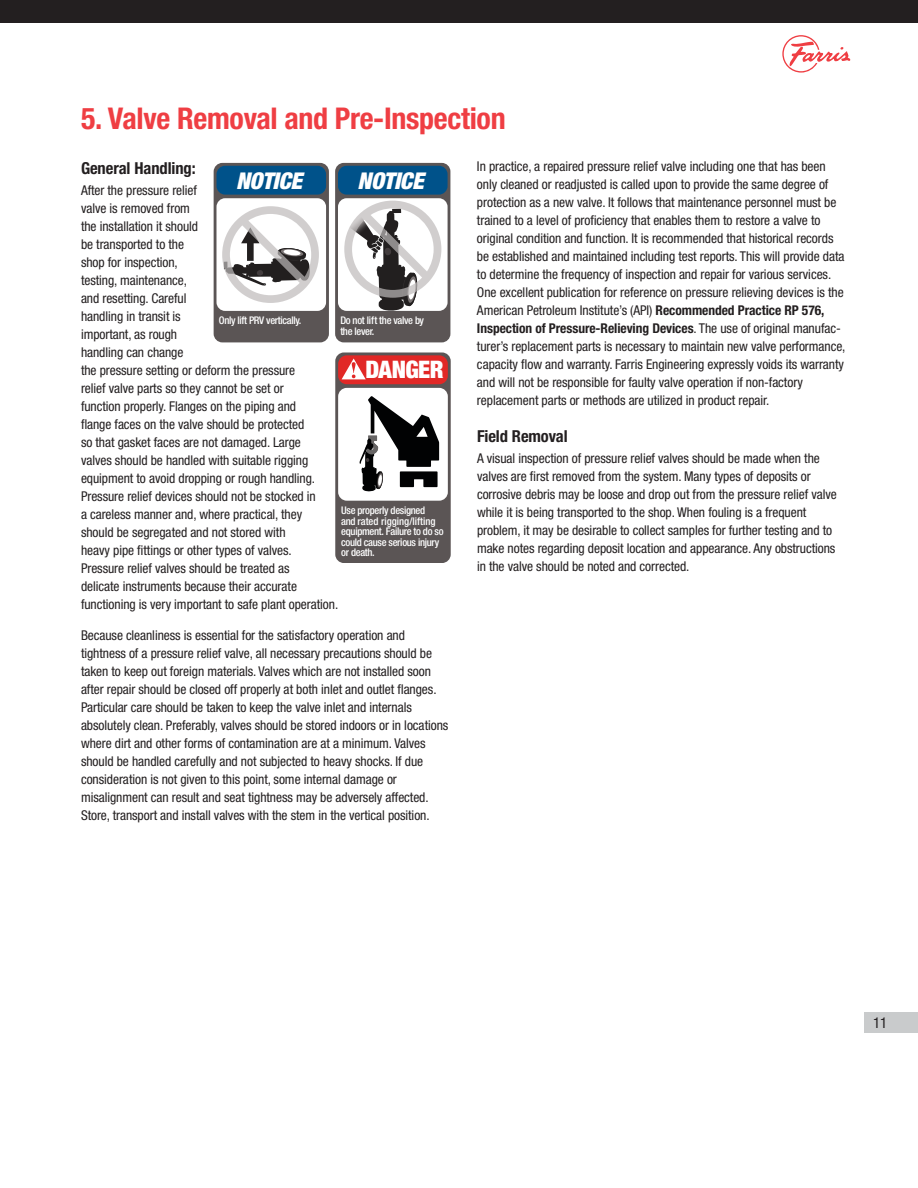
<style>
.page{position:relative;width:918px;height:1188px;background:#fff}
.page>*{position:absolute;margin:0;border:0;box-sizing:border-box;transform-origin:0 0}
.t1{font:700 condensed 30px "Helvetica Neue LT Std";letter-spacing:-.01em;color:#ef3e43}
.t2{font:900 condensed 24.15px "Helvetica Neue LT Std";letter-spacing:-.03em;color:#fff}
.t3{font:italic 900 condensed 23.1px "Helvetica Neue LT Std";letter-spacing:-.01em;color:#fff}
.t4{font:700 condensed 16.5px "Helvetica Neue LT Std";letter-spacing:-.005em;color:#231f20}
.t5{font:condensed 15px "Helvetica Neue LT Std";color:#231f20}
.t6{font:condensed 13.5px/18px "Helvetica Neue LT Std";letter-spacing:-.005em;color:#231f20}
.t7{font:500 condensed 10.5px/10.5px "Helvetica Neue LT Std";letter-spacing:-.03em;color:#fff}
.s1{font-weight:700}
</style>
<div class="page">
<div style="left:0;top:0;width:918px;height:22px;background:#231f20"></div>
<div style="left:864px;top:1012px;width:54px;height:22px;background:#c9cbcc"></div>
<svg style="left:782px;top:35px;width:68px;height:38px"></svg>
<div style="left:214px;top:163px;width:115px;height:179px;background:#5b5555;border-radius:9px"></div>
<div style="left:217px;top:166px;width:109px;height:29px;background:#00528a;border-radius:9px"></div>
<div style="left:217px;top:198px;width:109px;height:113px;background:#fff;border-radius:9px"></div>
<svg style="left:222px;top:206px;width:97px;height:97px"></svg>
<div style="left:335px;top:163px;width:115px;height:179px;background:#5b5555;border-radius:9px"></div>
<div style="left:338px;top:166px;width:110px;height:29px;background:#00528a;border-radius:9px"></div>
<div style="left:338px;top:198px;width:110px;height:113px;background:#fff;border-radius:9px"></div>
<svg style="left:344px;top:201px;width:97px;height:110px"></svg>
<div style="left:335px;top:352px;width:116px;height:210px;background:#5b5555;border-radius:9px"></div>
<div style="left:338px;top:355px;width:110px;height:29px;background:#e12826;border-radius:9px"></div>
<div style="left:338px;top:388px;width:110px;height:113px;background:#fff;border-radius:9px"></div>
<svg style="left:342px;top:358px;width:24px;height:21px"></svg>
<svg style="left:360px;top:396px;width:79px;height:96px"></svg>
<h1 class="t1" style="left:81px;top:101px;width:426px">5. Valve Removal and Pre-Inspection</h1>
<p class="t4" style="left:81px;top:158px;width:116px">General Handling:</p>
<p class="t6" style="left:81px;top:181px;width:259px">After the pressure relief<br>valve is removed from<br>the installation it should<br>be transported to the<br>shop for inspection,<br>testing, maintenance,<br>and resetting. Careful<br>handling in transit is<br>important, as rough<br>handling can change<br>the pressure setting or deform the pressure<br>relief valve parts so they cannot be set or<br>function properly. Flanges on the piping and<br>flange faces on the valve should be protected<br>so that gasket faces are not damaged. Large<br>valves should be handled with suitable rigging equipment to avoid dropping or rough handling.<br>Pressure relief devices should not be stocked in<br>a careless manner and, where practical, they<br>should be segregated and not stored with<br>heavy pipe fittings or other types of valves.<br>Pressure relief valves should be treated as<br>delicate instruments because their accurate functioning is very important to safe plant operation.</p>
<p class="t6" style="left:81px;top:626px;width:369px">Because cleanliness is essential for the satisfactory operation and tightness of a pressure relief valve, all necessary precautions should be taken to keep out foreign materials. Valves which are not installed soon after repair should be closed off properly at both inlet and outlet flanges.<br>Particular care should be taken to keep the valve inlet and internals absolutely clean. Preferably, valves should be stored indoors or in locations where dirt and other forms of contamination are at a minimum. Valves should be handled carefully and not subjected to heavy shocks. If due consideration is not given to this point, some internal damage or misalignment can result and seat tightness may be adversely affected.<br>Store, transport and install valves with the stem in the vertical position.</p>
<p class="t6" style="left:477px;top:158px;width:370px">In practice, a repaired pressure relief valve including one that has been only cleaned or readjusted is called upon to provide the same degree of protection as a new valve. It follows that maintenance personnel must be trained to a level of proficiency that enables them to restore a valve to original condition and function. It is recommended that historical records be established and maintained including test reports. This will provide data to determine the frequency of inspection and repair for various services.<br>One excellent publication for reference on pressure relieving devices is the American Petroleum Institute’s (API) <span class="s1">Recommended Practice RP 576, Inspection of Pressure-Relieving Devices</span>. The use of original manufac&shy;turer’s replacement parts is necessary to maintain new valve performance, capacity flow and warranty. Farris Engineering expressly voids its warranty and will not be responsible for faulty valve operation if non-factory replacement parts or methods are utilized in product repair.</p>
<p class="t4" style="left:477px;top:426px;width:92px">Field Removal</p>
<p class="t6" style="left:477px;top:449px;width:361px">A visual inspection of pressure relief valves should be made when the valves are first removed from the system. Many types of deposits or corrosive debris may be loose and drop out from the pressure relief valve while it is being transported to the shop. When fouling is a frequent problem, it may be desirable to collect samples for further testing and to make notes regarding deposit location and appearance. Any obstructions in the valve should be noted and corrected.</p>
<h3 class="t3" style="left:236px;top:166px;width:67px">NOTICE</h3>
<h3 class="t3" style="left:358px;top:166px;width:67px">NOTICE</h3>
<p class="t7" style="left:219px;top:315px;width:84px">Only lift PRV vertically.</p>
<p class="t7" style="left:340px;top:315px;width:85px">Do not lift the valve by the lever.</p>
<h2 class="t2" style="left:366px;top:355px;width:80px">DANGER</h2>
<p class="t7" style="left:341px;top:505px;width:104px">Use properly designed<br>and rated rigging/lifting equipment. Failure to do so could cause serious injury or death.</p>
<p class="t5" style="left:873px;top:1014px;width:16px">11</p>
</div>
